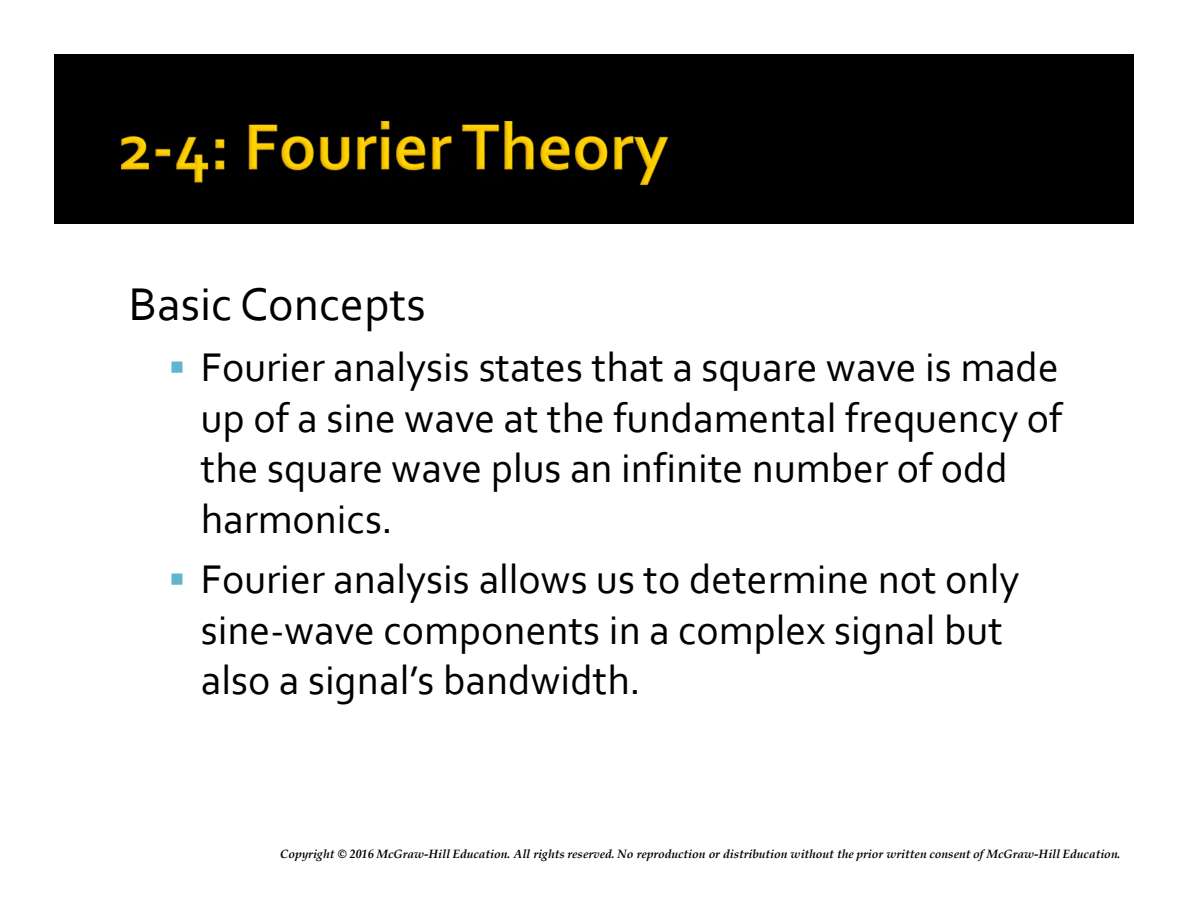
<style>
.page{position:relative;width:1188px;height:918px;background:#fff}
.page>*{position:absolute;margin:0;border:0;box-sizing:border-box;transform-origin:0 0}
.t1{font:48px "Corbel";color:#000}
.t2{font:42px/50.4px "Corbel";color:#000}
.t3{font:italic 700 12px "Book Antiqua";color:#000}
.s1{color:#60b5cc}
</style>
<div class="page">
<div style="left:54px;top:54px;width:1080px;height:169px;background:#000"></div>
<img style="left:121px;top:120px;width:548px;height:66px">
<p class="t1" style="left:129px;top:274px;width:299px">Basic Concepts</p>
<p class="t2" style="left:201px;top:342px;width:863px;text-indent:-32px"><span class="s1">▪</span> Fourier analysis states that a square wave is made up of a sine wave at the fundamental frequency of the square wave plus an infinite number of odd harmonics.</p>
<p class="t2" style="left:201px;top:554px;width:820px;text-indent:-32px"><span class="s1">▪</span> Fourier analysis allows us to determine not only sine-wave components in a complex signal but also a signal’s bandwidth.</p>
<p class="t3" style="left:280px;top:847px;width:842px">Copyright © 2016 McGraw-Hill Education. All rights reserved. No reproduction or distribution without the prior written consent of McGraw-Hill Education.</p>
</div>
